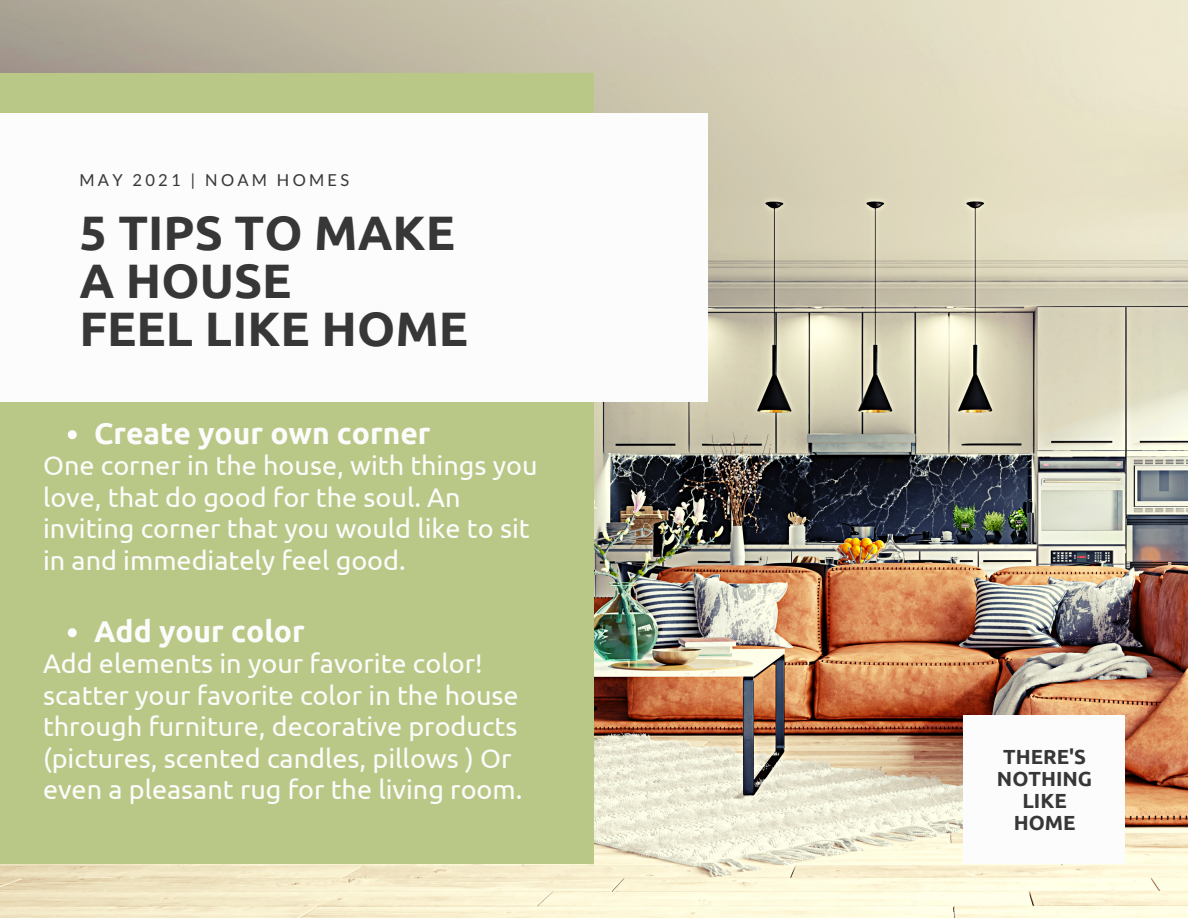
<style>
.page{position:relative;width:1188px;height:918px;background:#fff}
.page>*{position:absolute;margin:0;border:0;box-sizing:border-box;transform-origin:0 0}
.t1{font:700 48.45px "Ubuntu";color:#373737}
.t2{font:700 30px "Ubuntu";color:#fcfcfc}
.t3{font:27px/31.5px "Ubuntu";color:#fcfcfc}
.t4{font:700 20.4px/22px "Ubuntu";color:#373737;text-align:center}
.t5{font:16.5px "Lato";letter-spacing:.2em;color:#373737}
</style>
<div class="page">
<img style="left:0;top:0;width:1188px;height:918px">
<div style="left:0;top:73px;width:594px;height:791px;background:#b9c886"></div>
<div style="left:0;top:113px;width:708px;height:288px;background:#fcfcfc"></div>
<div style="left:964px;top:716px;width:161px;height:148px;background:#fcfcfc"></div>
<svg style="left:68px;top:430px;width:9px;height:9px"></svg>
<svg style="left:68px;top:628px;width:9px;height:9px"></svg>
<p class="t5" style="left:79px;top:170px;width:271px">MAY 2021 | NOAM HOMES</p>
<p class="t1" style="left:79px;top:205px;width:377px">5 TIPS TO MAKE</p>
<p class="t1" style="left:79px;top:253px;width:214px">A HOUSE</p>
<p class="t1" style="left:79px;top:301px;width:390px">FEEL LIKE HOME</p>
<p class="t2" style="left:94px;top:416px;width:338px">Create your own corner</p>
<p class="t3" style="left:43px;top:449px;width:496px">One corner in the house, with things you love, that do good for the soul. An inviting corner that you would like to sit in and immediately feel good.</p>
<p class="t2" style="left:94px;top:614px;width:212px">Add your color</p>
<p class="t3" style="left:43px;top:647px;width:481px">Add elements in your favorite color! scatter your favorite color in the house through furniture, decorative products (pictures, scented candles, pillows ) Or even a pleasant rug for the living room.</p>
<p class="t4" style="left:997px;top:745px;width:97px">THERE'S<br>NOTHING<br>LIKE<br>HOME</p>
</div>
